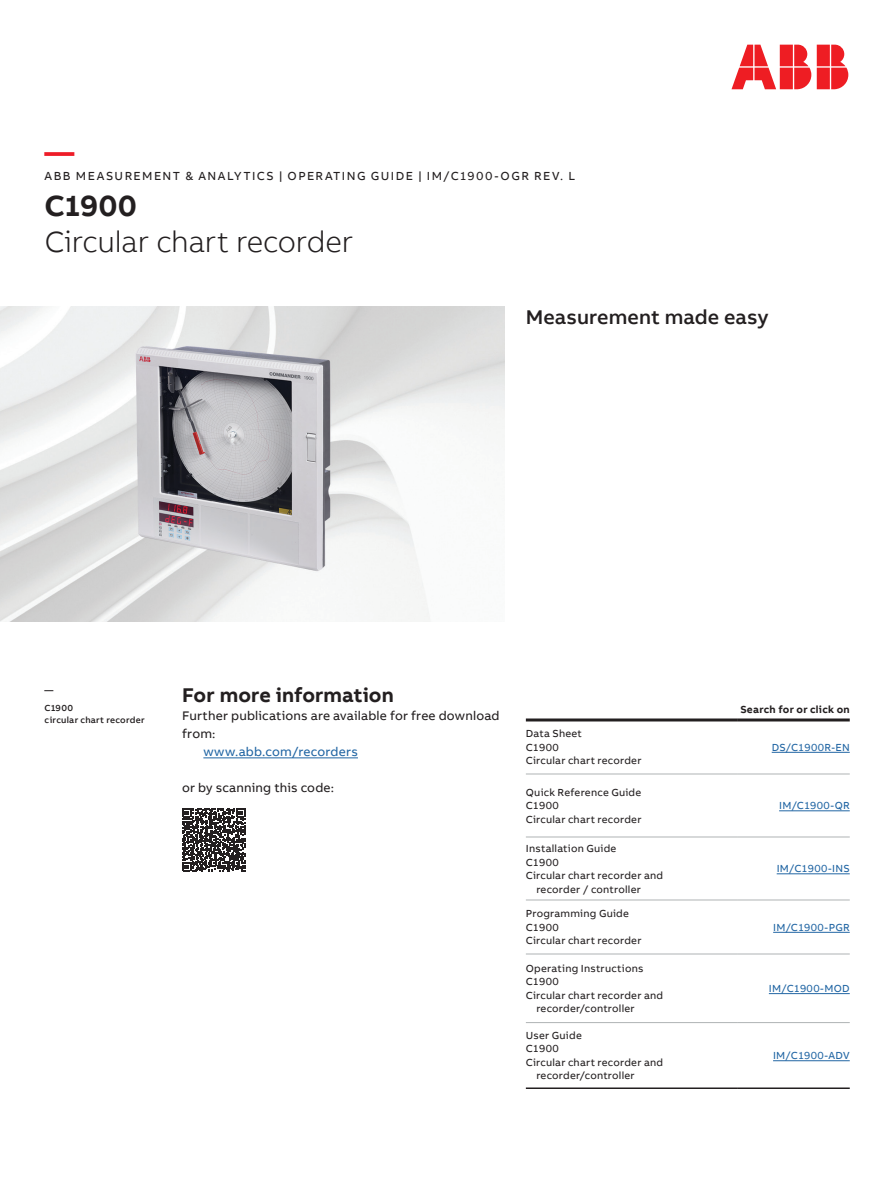
<style>
.page{position:relative;width:893px;height:1188px;background:#fff}
.page>*{position:absolute;margin:0;border:0;box-sizing:border-box;transform-origin:0 0}
.Product_Description{font:300 30px "AB Bvoice";letter-spacing:-.01em;color:#231f20}
.Product_Name_20pt_24{font:700 30px "AB Bvoice";color:#231f20}
.Product_Name_20pt_24-2{font:700 30px "AB Bvoice";color:#ee1c28}
.MME_13pt_18pt{font:500 20.4px "AB Bvoice";color:#231f20}
.Body_Text_8_5pt_12pt{font:700 20.4px "AB Bvoice";letter-spacing:.005em;color:#231f20}
.Body_Text_8_5pt_12pt-2{font:12.75px/18px "AB Bvoice";letter-spacing:.015em;color:#231f20}
.Body_Text_8_5pt_12pt-3{font:12.75px "AB Bvoice";letter-spacing:.015em;color:#2266a4}
.Document_ID_8pt_9_6p{font:12px "AB Bvoice";letter-spacing:.12em;color:#231f20}
.Table_Content_Left_7{font:10.5px/13.5px "AB Bvoice";letter-spacing:.02em;color:#231f20}
.Table_Content_Right{font:10.5px "AB Bvoice";letter-spacing:.025em;color:#2266a4}
.Table_Title_Right_7p{font:700 10.5px "AB Bvoice";letter-spacing:.025em;color:#231f20}
.Caption_6pt_8pt{font:500 9px/12px "AB Bvoice";letter-spacing:.03em;color:#231f20}
</style>
<div class="page">
<svg style="left:731px;top:45px;width:117px;height:44px"></svg>
<img style="left:0;top:306px;width:505px;height:315px">
<hr style="left:203px;top:757px;width:155px;height:1px;background:#2266a4">
<svg style="left:182px;top:808px;width:63px;height:63px"></svg>
<svg style="left:526px;top:718px;width:211px;height:4px"></svg>
<svg style="left:737px;top:718px;width:113px;height:4px"></svg>
<hr style="left:526px;top:774px;width:211px;height:1px;background:#afb3b4">
<hr style="left:737px;top:774px;width:113px;height:1px;background:#afb3b4">
<hr style="left:526px;top:837px;width:211px;height:1px;background:#afb3b4">
<hr style="left:737px;top:837px;width:113px;height:1px;background:#afb3b4">
<hr style="left:526px;top:900px;width:211px;height:1px;background:#afb3b4">
<hr style="left:737px;top:900px;width:113px;height:1px;background:#afb3b4">
<hr style="left:526px;top:954px;width:211px;height:1px;background:#afb3b4">
<hr style="left:526px;top:1022px;width:211px;height:1px;background:#afb3b4">
<hr style="left:737px;top:954px;width:113px;height:1px;background:#afb3b4">
<hr style="left:737px;top:1022px;width:113px;height:1px;background:#afb3b4">
<hr style="left:526px;top:1088px;width:211px;height:1px;background:#231f20">
<hr style="left:737px;top:1088px;width:113px;height:1px;background:#231f20">
<hr style="left:772px;top:752px;width:78px;height:1px;background:#2266a4">
<hr style="left:779px;top:810px;width:71px;height:1px;background:#2266a4">
<hr style="left:777px;top:873px;width:73px;height:1px;background:#2266a4">
<hr style="left:773px;top:932px;width:77px;height:1px;background:#2266a4">
<hr style="left:769px;top:993px;width:81px;height:1px;background:#2266a4">
<hr style="left:773px;top:1060px;width:77px;height:1px;background:#2266a4">
<p class="Product_Name_20pt_24-2" style="left:45px;top:133px;width:31px">—</p>
<p class="Document_ID_8pt_9_6p" style="left:45px;top:169px;width:532px">ABB MEASUREMENT &amp; ANALYTICS | OPERATING GUIDE | IM/C1900-OGR REV. L</p>
<p class="Product_Name_20pt_24" style="left:45px;top:187px;width:94px">C1900</p>
<p class="Product_Description" style="left:45px;top:224px;width:310px">Circular chart recorder</p>
<p class="MME_13pt_18pt" style="left:526px;top:304px;width:244px">Measurement made easy</p>
<p class="Caption_6pt_8pt" style="left:45px;top:684px;width:10px">—</p>
<p class="Caption_6pt_8pt" style="left:45px;top:702px;width:102px">C1900<br>circular chart recorder</p>
<p class="Body_Text_8_5pt_12pt" style="left:182px;top:682px;width:213px">For more information</p>
<p class="Body_Text_8_5pt_12pt-2" style="left:182px;top:707px;width:319px">Further publications are available for free download from:</p>
<p class="Body_Text_8_5pt_12pt-3" style="left:203px;top:744px;width:156px">www.abb.com/recorders</p>
<p class="Body_Text_8_5pt_12pt-2" style="left:182px;top:779px;width:154px">or by scanning this code:</p>
<p class="Table_Content_Left_7" style="left:526px;top:727px;width:58px">Data Sheet</p>
<p class="Table_Content_Left_7" style="left:526px;top:741px;width:34px">C1900</p>
<p class="Table_Content_Left_7" style="left:526px;top:754px;width:117px">Circular chart recorder</p>
<p class="Table_Content_Left_7" style="left:526px;top:786px;width:117px">Quick Reference Guide</p>
<p class="Table_Content_Left_7" style="left:526px;top:799px;width:34px">C1900</p>
<p class="Table_Content_Left_7" style="left:526px;top:813px;width:117px">Circular chart recorder</p>
<p class="Table_Content_Left_7" style="left:526px;top:842px;width:92px">Installation Guide</p>
<p class="Table_Content_Left_7" style="left:526px;top:855px;width:34px">C1900</p>
<p class="Table_Content_Left_7" style="left:536px;top:869px;width:128px;text-indent:-10px">Circular chart recorder and recorder / controller</p>
<p class="Table_Content_Left_7" style="left:526px;top:907px;width:105px">Programming Guide</p>
<p class="Table_Content_Left_7" style="left:526px;top:921px;width:34px">C1900</p>
<p class="Table_Content_Left_7" style="left:526px;top:934px;width:117px">Circular chart recorder</p>
<p class="Table_Content_Left_7" style="left:526px;top:962px;width:119px">Operating Instructions</p>
<p class="Table_Content_Left_7" style="left:526px;top:975px;width:34px">C1900</p>
<p class="Table_Content_Left_7" style="left:536px;top:989px;width:128px;text-indent:-10px">Circular chart recorder and recorder/controller</p>
<p class="Table_Content_Left_7" style="left:526px;top:1029px;width:57px">User Guide</p>
<p class="Table_Content_Left_7" style="left:526px;top:1042px;width:34px">C1900</p>
<p class="Table_Content_Left_7" style="left:536px;top:1056px;width:128px;text-indent:-10px">Circular chart recorder and recorder/controller</p>
<p class="Table_Title_Right_7p" style="left:740px;top:702px;width:111px">Search for or click on</p>
<p class="Table_Content_Right" style="left:772px;top:741px;width:80px">DS/C1900R-EN</p>
<p class="Table_Content_Right" style="left:779px;top:799px;width:72px">IM/C1900-QR</p>
<p class="Table_Content_Right" style="left:777px;top:862px;width:75px">IM/C1900-INS</p>
<p class="Table_Content_Right" style="left:773px;top:921px;width:78px">IM/C1900-PGR</p>
<p class="Table_Content_Right" style="left:769px;top:982px;width:82px">IM/C1900-MOD</p>
<p class="Table_Content_Right" style="left:773px;top:1049px;width:78px">IM/C1900-ADV</p>
</div>
